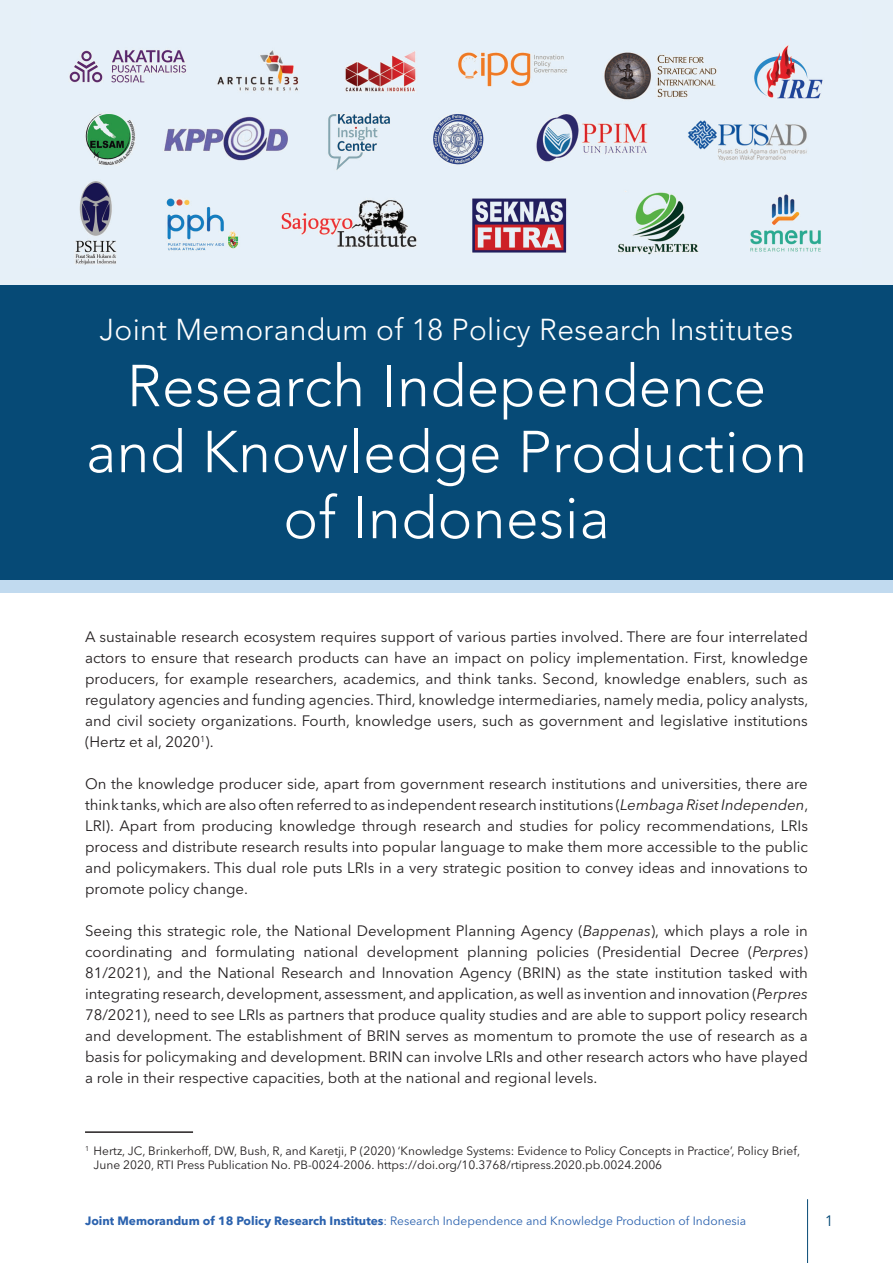
<style>
.page{position:relative;width:893px;height:1263px;background:#fff}
.page>*{position:absolute;margin:0;border:0;box-sizing:border-box;transform-origin:0 0}
.t1{font:300 58.5px/66px "Avenir LT Std";letter-spacing:.01em;color:#fff;text-align:center}
.t2{font:300 30px "Avenir LT Std";letter-spacing:.01em;color:#fff}
.t3{font:15px/21px "Avenir Next LT Pro";color:#231f20;text-align:justify}
.t4{font:15px "Avenir Next LT Pro";color:#064a76}
.t5{font:12px/14.4px "Avenir Next LT Pro";color:#231f20}
.t6{font:12px "Avenir Next LT Pro";color:#2b62ae}
.s1{font-style:italic}
.s2{font-weight:700}
</style>
<div class="page">
<div style="left:0;top:0;width:893px;height:583px;background:#e6f0f8"></div>
<div style="left:0;top:286px;width:893px;height:300px;background:#064a76"></div>
<img style="left:69px;top:45px;width:754px;height:220px">
<div style="left:0;top:580px;width:893px;height:13px;background:#c1daef"></div>
<hr style="left:807px;top:1199px;width:1px;height:64px;background:#064a76">
<hr style="left:85px;top:1131px;width:108px;height:2px;background:#231f20">
<h2 class="t2" style="left:100px;top:312px;width:695px">Joint Memorandum of 18 Policy Research Institutes</h2>
<h1 class="t1" style="left:86px;top:353px;width:723px">Research Independence and Knowledge Production of Indonesia</h1>
<p class="t3" style="left:85px;top:626px;width:725px">A sustainable research ecosystem requires support of various parties involved. There are four interrelated actors to ensure that research products can have an impact on policy implementation. First, knowledge producers, for example researchers, academics, and think tanks. Second, knowledge enablers, such as regulatory agencies and funding agencies. Third, knowledge intermediaries, namely media, policy analysts, and civil society organizations. Fourth, knowledge users, such as government and legislative institutions (Hertz et al, 2020<sup>1</sup>).</p>
<p class="t3" style="left:85px;top:773px;width:725px">On the knowledge producer side, apart from government research institutions and universities, there are think tanks, which are also often referred to as independent research institutions (<span class="s1">Lembaga Riset Independen</span>, LRI). Apart from producing knowledge through research and studies for policy recommendations, LRIs process and distribute research results into popular language to make them more accessible to the public and policymakers. This dual role puts LRIs in a very strategic position to convey ideas and innovations to promote policy change.</p>
<p class="t3" style="left:85px;top:920px;width:724px">Seeing this strategic role, the National Development Planning Agency (<span class="s1">Bappenas</span>), which plays a role in coordinating and formulating national development planning policies (Presidential Decree (<span class="s1">Perpres</span>)<br>81/2021), and the National Research and Innovation Agency (BRIN) as the state institution tasked with integrating research, development, assessment, and application, as well as invention and innovation (<span class="s1">Perpres </span>78/2021), need to see LRIs as partners that produce quality studies and are able to support policy research and development. The establishment of BRIN serves as momentum to promote the use of research as a basis for policymaking and development. BRIN can involve LRIs and other research actors who have played a role in their respective capacities, both at the national and regional levels.</p>
<p class="t5" style="left:94px;top:1143px;width:708px;text-indent:-9px"><sup>1</sup> Hertz, JC, Brinkerhoff, DW, Bush, R, and Karetji, P (2020) ‘Knowledge Systems: Evidence to Policy Concepts in Practice’, Policy Brief,<br>June 2020, RTI Press Publication No. PB-0024-2006. https://doi.org/10.3768/rtipress.2020.pb.0024.2006</p>
<p class="t6" style="left:85px;top:1214px;width:663px"><span class="s2">Joint Memorandum of 18 Policy Research Institutes</span>: Research Independence and Knowledge Production of Indonesia</p>
<p class="t4" style="left:825px;top:1212px;width:10px">1</p>
</div>
